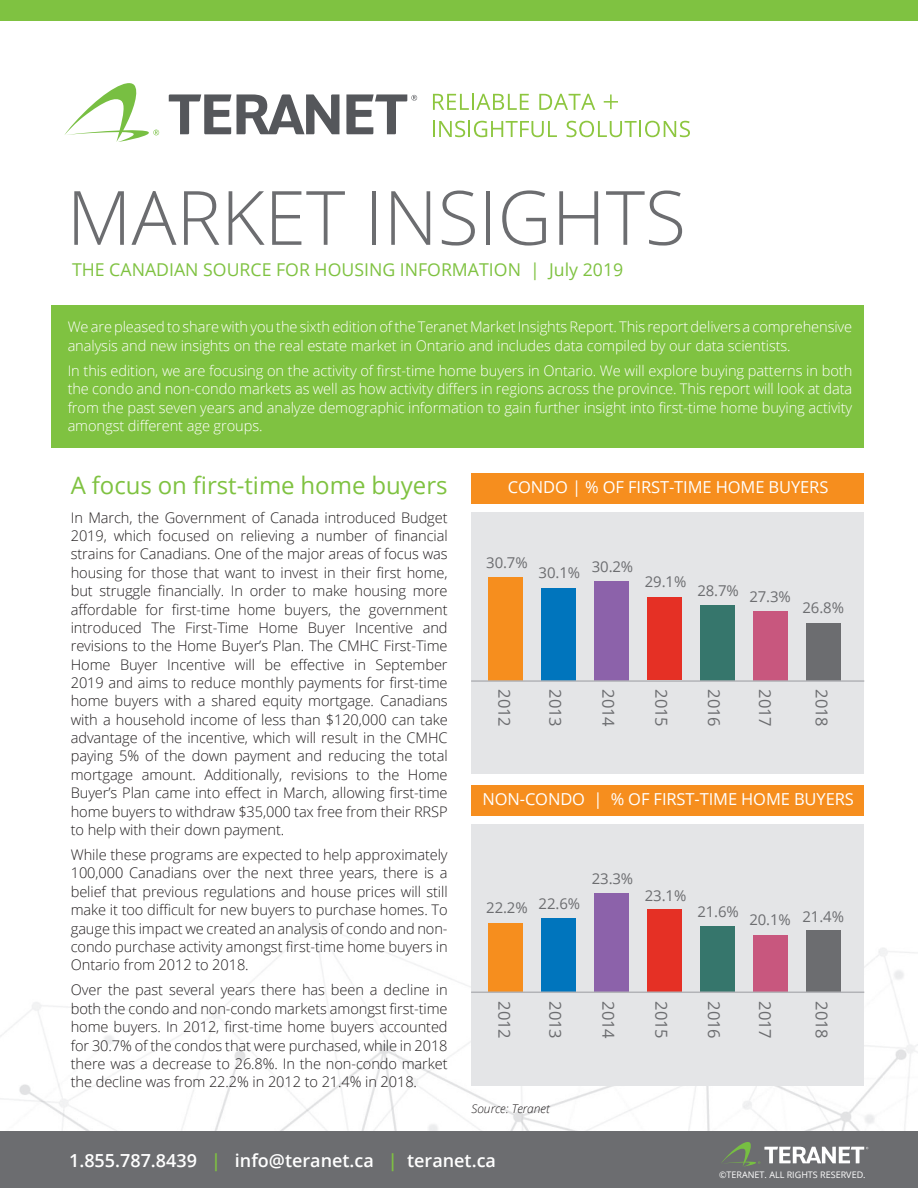
<style>
.page{position:relative;width:918px;height:1188px;background:#fff}
.page>*{position:absolute;margin:0;border:0;box-sizing:border-box;transform-origin:0 0}
.t1{font:300 75px "Open Sans";color:#6c6d70}
.t2{font:24px "Open Sans";color:#7fc241}
.t3{font:600 18px "Open Sans";color:#fff}
.t4{font:17.7px "Open Sans";color:#7fc241}
.t5{font:16.5px "Open Sans";letter-spacing:-.005em;color:#fff}
.t6{font:16.5px "Open Sans";letter-spacing:-.005em;color:#6c6d70}
.t7{font:15px "Open Sans";letter-spacing:-.005em;color:#6c6d70}
.t8{font:300 14.7px/18.3px "Open Sans";letter-spacing:-.005em;color:#231f20;text-align:justify}
.t9{font:300 14.7px/18.3px "Open Sans";letter-spacing:-.005em;color:#fff}
.t10{font:italic 300 12px "Open Sans";color:#231f20}
.t11{font:9px "Open Sans";color:#fff}
.s1{color:#7fc241}
</style>
<div class="page">
<img style="left:0;top:919px;width:918px;height:213px">
<div style="left:0;top:1132px;width:918px;height:56px;background:#6c6d70"></div>
<svg style="left:721px;top:1142px;width:147px;height:25px"></svg>
<div style="left:52px;top:305px;width:812px;height:143px;background:#7fc241"></div>
<svg style="left:433px;top:94px;width:96px;height:16px"></svg>
<svg style="left:539px;top:94px;width:56px;height:16px"></svg>
<svg style="left:604px;top:95px;width:14px;height:14px"></svg>
<svg style="left:566px;top:121px;width:124px;height:16px"></svg>
<svg style="left:433px;top:121px;width:124px;height:16px"></svg>
<svg style="left:64px;top:83px;width:95px;height:59px"></svg>
<svg style="left:169px;top:94px;width:62px;height:40px"></svg>
<svg style="left:237px;top:94px;width:102px;height:40px"></svg>
<svg style="left:346px;top:94px;width:71px;height:40px"></svg>
<div style="left:0;top:0;width:918px;height:21px;background:#7fc241"></div>
<div style="left:471px;top:473px;width:393px;height:31px;background:#f68e1e"></div>
<div style="left:471px;top:785px;width:393px;height:31px;background:#f68e1e"></div>
<div style="left:471px;top:512px;width:393px;height:262px;background:#e4e5e7"></div>
<div style="left:471px;top:824px;width:393px;height:262px;background:#e4e5e7"></div>
<div style="left:488px;top:577px;width:34px;height:103px;background:#f68e1e"></div>
<div style="left:488px;top:923px;width:34px;height:69px;background:#f68e1e"></div>
<div style="left:541px;top:588px;width:34px;height:92px;background:#0075bd"></div>
<div style="left:541px;top:918px;width:34px;height:74px;background:#0075bd"></div>
<div style="left:594px;top:581px;width:34px;height:99px;background:#8c62aa"></div>
<div style="left:594px;top:893px;width:34px;height:99px;background:#8c62aa"></div>
<div style="left:647px;top:598px;width:34px;height:82px;background:#e53025"></div>
<div style="left:647px;top:910px;width:34px;height:82px;background:#e53025"></div>
<div style="left:700px;top:605px;width:34px;height:75px;background:#36766c"></div>
<div style="left:700px;top:926px;width:34px;height:66px;background:#36766c"></div>
<div style="left:753px;top:611px;width:34px;height:69px;background:#c8577e"></div>
<div style="left:753px;top:935px;width:34px;height:57px;background:#c8577e"></div>
<div style="left:806px;top:623px;width:34px;height:57px;background:#6c6d70"></div>
<div style="left:806px;top:930px;width:34px;height:62px;background:#6c6d70"></div>
<hr style="left:471px;top:992px;width:393px;height:1px;background:#b2b3b7">
<hr style="left:471px;top:680px;width:393px;height:2px;background:#b2b3b7">
<h1 class="t1" style="left:67px;top:166px;width:621px">MARKET INSIGHTS</h1>
<p class="t4" style="left:72px;top:258px;width:553px">THE CANADIAN SOURCE FOR HOUSING INFORMATION | July 2019</p>
<p class="t9" style="left:68px;top:318px;width:786px">We are pleased to share with you the sixth edition of the Teranet Market Insights Report. This report delivers a comprehensive analysis and new insights on the real estate market in Ontario and includes data compiled by our data scientists.</p>
<p class="t9" style="left:68px;top:361px;width:786px;text-align:justify">In this edition, we are focusing on the activity of first-time home buyers in Ontario. We will explore buying patterns in both the condo and non-condo markets as well as how activity differs in regions across the province. This report will look at data from the past seven years and analyze demographic information to gain further insight into first-time home buying activity amongst different age groups.</p>
<h2 class="t2" style="left:71px;top:468px;width:378px">A focus on first-time home buyers</h2>
<p class="t8" style="left:71px;top:508px;width:378px">In March, the Government of Canada introduced Budget 2019, which focused on relieving a number of financial strains for Canadians. One of the major areas of focus was housing for those that want to invest in their first home, but struggle financially. In order to make housing more affordable for first-time home buyers, the government introduced The First-Time Home Buyer Incentive and revisions to the Home Buyer’s Plan. The CMHC First-Time Home Buyer Incentive will be effective in September 2019 and aims to reduce monthly payments for first-time home buyers with a shared equity mortgage. Canadians with a household income of less than $120,000 can take advantage of the incentive, which will result in the CMHC paying 5% of the down payment and reducing the total mortgage amount. Additionally, revisions to the Home Buyer’s Plan came into effect in March, allowing first-time home buyers to withdraw $35,000 tax free from their RRSP to help with their down payment.</p>
<p class="t8" style="left:71px;top:845px;width:378px">While these programs are expected to help approximately 100,000 Canadians over the next three years, there is a belief that previous regulations and house prices will still make it too difficult for new buyers to purchase homes. To gauge this impact we created an analysis of condo and non&shy;condo purchase activity amongst first-time home buyers in Ontario from 2012 to 2018.</p>
<p class="t8" style="left:71px;top:981px;width:378px">Over the past several years there has been a decline in both the condo and non-condo markets amongst first-time home buyers. In 2012, first-time home buyers accounted for 30.7% of the condos that were purchased, while in 2018 there was a decrease to 26.8%. In the non-condo market the decline was from 22.2% in 2012 to 21.4% in 2018.</p>
<p class="t5" style="left:508px;top:475px;width:322px">CONDO | % OF FIRST-TIME HOME BUYERS</p>
<p class="t7" style="left:486px;top:552px;width:43px">30.7%</p>
<p class="t7" style="left:539px;top:563px;width:43px">30.1%</p>
<p class="t7" style="left:592px;top:557px;width:43px">30.2%</p>
<p class="t7" style="left:645px;top:572px;width:43px">29.1%</p>
<p class="t7" style="left:697px;top:581px;width:43px">28.7%</p>
<p class="t7" style="left:749px;top:587px;width:43px">27.3%</p>
<p class="t7" style="left:803px;top:597px;width:43px">26.8%</p>
<p class="t6" style="left:516px;top:689px;width:39px;rotate:90deg">2012</p>
<p class="t6" style="left:567px;top:689px;width:39px;rotate:90deg">2013</p>
<p class="t6" style="left:620px;top:689px;width:39px;rotate:90deg">2014</p>
<p class="t6" style="left:673px;top:689px;width:39px;rotate:90deg">2015</p>
<p class="t6" style="left:726px;top:689px;width:39px;rotate:90deg">2016</p>
<p class="t6" style="left:777px;top:689px;width:39px;rotate:90deg">2017</p>
<p class="t6" style="left:833px;top:689px;width:39px;rotate:90deg">2018</p>
<p class="t5" style="left:482px;top:787px;width:373px">NON-CONDO | % OF FIRST-TIME HOME BUYERS</p>
<p class="t7" style="left:486px;top:897px;width:43px">22.2%</p>
<p class="t7" style="left:539px;top:893px;width:43px">22.6%</p>
<p class="t7" style="left:592px;top:869px;width:43px">23.3%</p>
<p class="t7" style="left:645px;top:885px;width:43px">23.1%</p>
<p class="t7" style="left:697px;top:902px;width:43px">21.6%</p>
<p class="t7" style="left:749px;top:909px;width:43px">20.1%</p>
<p class="t7" style="left:803px;top:906px;width:43px">21.4%</p>
<p class="t6" style="left:516px;top:1001px;width:39px;rotate:90deg">2012</p>
<p class="t6" style="left:567px;top:1001px;width:39px;rotate:90deg">2013</p>
<p class="t10" style="left:471px;top:1100px;width:80px">Source: Teranet</p>
<p class="t6" style="left:620px;top:1001px;width:39px;rotate:90deg">2014</p>
<p class="t6" style="left:673px;top:1001px;width:39px;rotate:90deg">2015</p>
<p class="t6" style="left:726px;top:1001px;width:39px;rotate:90deg">2016</p>
<p class="t6" style="left:777px;top:1001px;width:39px;rotate:90deg">2017</p>
<p class="t6" style="left:833px;top:1001px;width:39px;rotate:90deg">2018</p>
<p class="t3" style="left:69px;top:1148px;width:428px">1.855.787.8439 <span class="s1">|</span> info@teranet.ca <span class="s1">|</span> teranet.ca</p>
<p class="t11" style="left:719px;top:1169px;width:148px">©TERANET. ALL RIGHTS RESERVED.</p>
</div>
